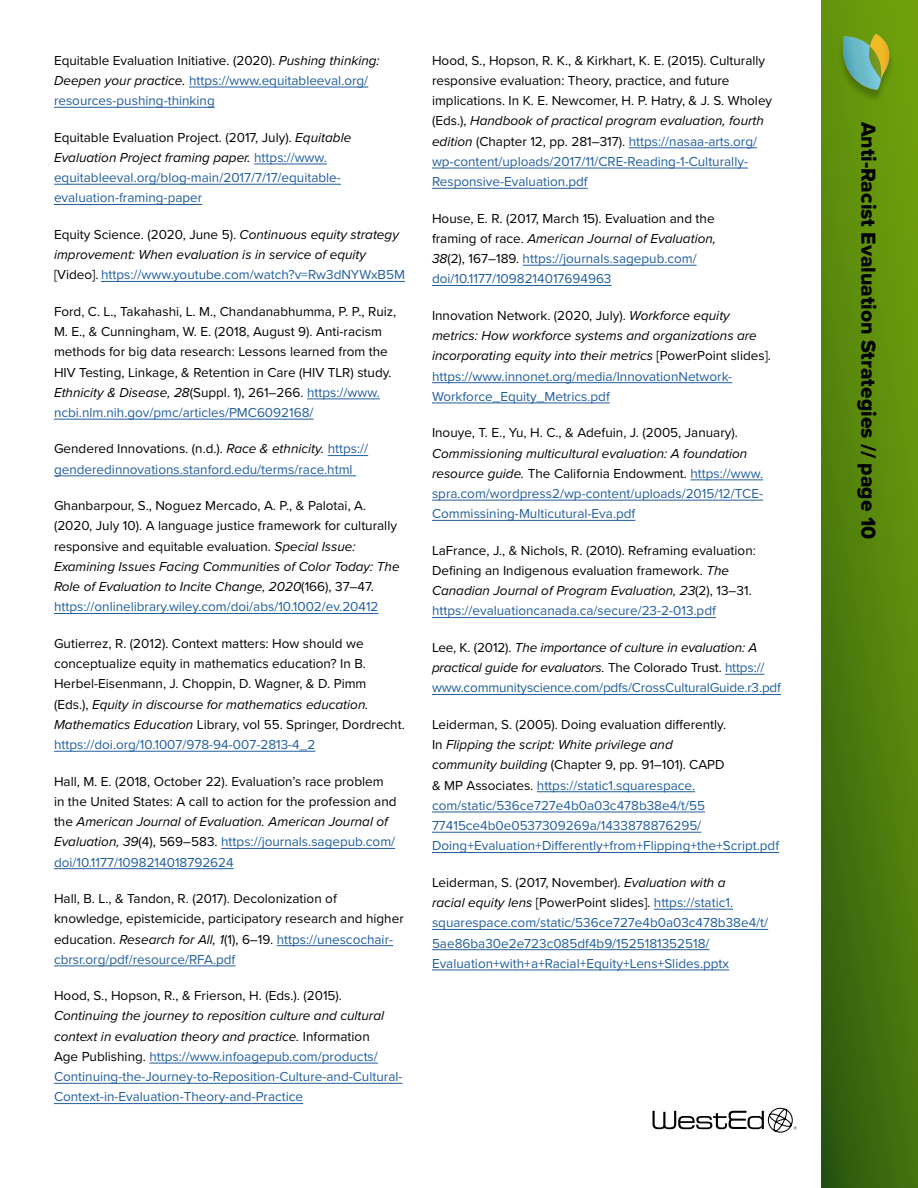
<style>
.page{position:relative;width:918px;height:1188px;background:#fff}
.page>*{position:absolute;margin:0;border:0;box-sizing:border-box;transform-origin:0 0}
.t1{font:21px "Proxima Nova Extrabld";color:#000101}
.references{font:13.5px/20.2px "Proxima Nova";color:#000101}
.references-2{font:13.5px/20.2px "Proxima Nova";color:#215e9e}
.references-3{font:italic 13.5px/20.2px "Proxima Nova";color:#000101}
.s1{color:#000101}
.s2{font-style:italic;color:#000101}
.s3{font-style:normal}
.s4{font-style:normal;color:#215e9e}
.s5{font-style:italic}
.s6{color:#215e9e}
</style>
<div class="page">
<svg style="left:652px;top:1108px;width:144px;height:25px"></svg>
<svg style="left:822px;top:0;width:96px;height:1188px;background:#51800d"></svg>
<div style="left:837px;top:35px;width:59px;height:68px;background:#000;opacity:.25"></div>
<svg style="left:841px;top:34px;width:50px;height:56px;background:#7aa663"></svg>
<hr style="left:189px;top:87px;width:179px;height:1px;background:#215e9e">
<hr style="left:54px;top:107px;width:161px;height:1px;background:#215e9e">
<hr style="left:254px;top:164px;width:73px;height:1px;background:#215e9e">
<hr style="left:54px;top:184px;width:287px;height:1px;background:#215e9e">
<hr style="left:54px;top:204px;width:148px;height:1px;background:#215e9e">
<hr style="left:101px;top:281px;width:304px;height:1px;background:#215e9e">
<hr style="left:307px;top:399px;width:73px;height:1px;background:#215e9e">
<hr style="left:54px;top:419px;width:260px;height:1px;background:#215e9e">
<hr style="left:328px;top:455px;width:40px;height:1px;background:#215e9e">
<hr style="left:54px;top:475px;width:302px;height:1px;background:#215e9e">
<hr style="left:54px;top:613px;width:325px;height:1px;background:#215e9e">
<hr style="left:54px;top:751px;width:261px;height:1px;background:#215e9e">
<hr style="left:221px;top:848px;width:174px;height:1px;background:#215e9e">
<hr style="left:54px;top:868px;width:180px;height:1px;background:#215e9e">
<hr style="left:277px;top:945px;width:116px;height:1px;background:#215e9e">
<hr style="left:54px;top:966px;width:181px;height:1px;background:#215e9e">
<hr style="left:149px;top:1063px;width:229px;height:1px;background:#215e9e">
<hr style="left:54px;top:1083px;width:349px;height:1px;background:#215e9e">
<hr style="left:54px;top:1103px;width:249px;height:1px;background:#215e9e">
<hr style="left:629px;top:147px;width:128px;height:1px;background:#215e9e">
<hr style="left:432px;top:168px;width:316px;height:1px;background:#215e9e">
<hr style="left:432px;top:188px;width:156px;height:1px;background:#215e9e">
<hr style="left:523px;top:265px;width:174px;height:1px;background:#215e9e">
<hr style="left:432px;top:285px;width:180px;height:1px;background:#215e9e">
<hr style="left:432px;top:382px;width:300px;height:1px;background:#215e9e">
<hr style="left:432px;top:403px;width:178px;height:1px;background:#215e9e">
<hr style="left:690px;top:480px;width:73px;height:1px;background:#215e9e">
<hr style="left:432px;top:500px;width:331px;height:1px;background:#215e9e">
<hr style="left:432px;top:520px;width:203px;height:1px;background:#215e9e">
<hr style="left:432px;top:617px;width:284px;height:1px;background:#215e9e">
<hr style="left:725px;top:674px;width:40px;height:1px;background:#215e9e">
<hr style="left:432px;top:694px;width:349px;height:1px;background:#215e9e">
<hr style="left:537px;top:791px;width:158px;height:1px;background:#215e9e">
<hr style="left:432px;top:812px;width:273px;height:1px;background:#215e9e">
<hr style="left:432px;top:832px;width:269px;height:1px;background:#215e9e">
<hr style="left:432px;top:852px;width:347px;height:1px;background:#215e9e">
<hr style="left:654px;top:909px;width:79px;height:1px;background:#215e9e">
<hr style="left:432px;top:929px;width:336px;height:1px;background:#215e9e">
<hr style="left:432px;top:949px;width:278px;height:1px;background:#215e9e">
<hr style="left:432px;top:970px;width:297px;height:1px;background:#215e9e">
<p class="references-2" style="left:54px;top:49px;width:327px"><span class="s1">Equitable Evaluation Initiative. (2020).</span> <span class="s2">Pushing thinking:<br>Deepen your practice.</span> https://www.equitableeval.org/ resources-pushing-thinking</p>
<p class="references-2" style="left:54px;top:126px;width:299px"><span class="s1">Equitable Evaluation Project. (2017, July).</span> <span class="s2">Equitable Evaluation Project framing paper.</span> https://www. equitableeval.org/blog-main/2017/7/17/equitable&shy;evaluation-framing-paper</p>
<p class="references-3" style="left:54px;top:224px;width:352px"><span class="s3">Equity Science. (2020, June 5).</span> Continuous equity strategy improvement: When evaluation is in service of equity <span class="s3">[Video].</span> <span class="s4">https://www.youtube.com/watch?v=Rw3dNYWxB5M</span></p>
<p class="references" style="left:54px;top:301px;width:344px">Ford, C. L., Takahashi, L. M., Chandanabhumma, P. P., Ruiz, M. E., &amp; Cunningham, W. E. (2018, August 9). Anti-racism methods for big data research: Lessons learned from the HIV Testing, Linkage, &amp; Retention in Care (HIV TLR) study.<br><span class="s5">Ethnicity &amp; Disease, 28</span>(Suppl. 1), 261–266. <span class="s6">https://www. ncbi.nlm.nih.gov/pmc/articles/PMC6092168/</span></p>
<p class="references-2" style="left:54px;top:438px;width:316px"><span class="s1">Gendered Innovations. (n.d.).</span> <span class="s2">Race &amp; ethnicity.</span> https:// genderedinnovations.stanford.edu/terms/race.html</p>
<p class="references" style="left:54px;top:495px;width:347px">Ghanbarpour, S., Noguez Mercado, A. P., &amp; Palotai, A. (2020, July 10). A language justice framework for culturally responsive and equitable evaluation. <span class="s5">Special Issue:<br>Examining Issues Facing Communities of Color Today: The Role of Evaluation to Incite Change, 2020</span>(166), 37–47. <span class="s6">https://onlinelibrary.wiley.com/doi/abs/10.1002/ev.20412</span></p>
<p class="references" style="left:54px;top:633px;width:352px">Gutierrez, R. (2012). Context matters: How should we conceptualize equity in mathematics education? In B.<br>Herbel-Eisenmann, J. Choppin, D. Wagner, &amp; D. Pimm<br>(Eds.), <span class="s5">Equity in discourse for mathematics education.<br>Mathematics Education</span> Library, vol 55. Springer, Dordrecht. <span class="s6">https://doi.org/10.1007/978-94-007-2813-4_2</span></p>
<p class="references" style="left:54px;top:770px;width:344px">Hall, M. E. (2018, October 22). Evaluation’s race problem in the United States: A call to action for the profession and the <span class="s5">American Journal of Evaluation. American Journal of Evaluation, 39</span>(4), 569–583. <span class="s6">https://journals.sagepub.com/ doi/10.1177/1098214018792624</span></p>
<p class="references" style="left:54px;top:888px;width:351px">Hall, B. L., &amp; Tandon, R. (2017). Decolonization of knowledge, epistemicide, participatory research and higher education. <span class="s5">Research for All, 1</span>(1), 6–19. <span class="s6">https://unescochair&shy;cbrsr.org/pdf/resource/RFA.pdf</span></p>
<p class="references-2" style="left:54px;top:985px;width:350px"><span class="s1">Hood, S., Hopson, R., &amp; Frierson, H. (Eds.). (2015).<br></span><span class="s2">Continuing the journey to reposition culture and cultural context in evaluation theory and practice.</span> <span class="s1">Information<br>Age Publishing.</span> https://www.infoagepub.com/products/ Continuing-the-Journey-to-Reposition-Culture-and-Cultural-Context-in-Evaluation-Theory-and-Practice</p>
<p class="references" style="left:432px;top:49px;width:342px">Hood, S., Hopson, R. K., &amp; Kirkhart, K. E. (2015). Culturally responsive evaluation: Theory, practice, and future implications. In K. E. Newcomer, H. P. Hatry, &amp; J. S. Wholey (Eds.), <span class="s5">Handbook of practical program evaluation, fourth edition</span> (Chapter 12, pp. 281–317). <span class="s6">https://nasaa-arts.org/ wp-content/uploads/2017/11/CRE-Reading-1-Culturally-Responsive-Evaluation.pdf</span></p>
<p class="references" style="left:432px;top:207px;width:285px">House, E. R. (2017, March 15). Evaluation and the framing of race. <span class="s5">American Journal of Evaluation, 38</span>(2), 167–189. <span class="s6">https://journals.sagepub.com/ doi/10.1177/1098214017694963</span></p>
<p class="references-3" style="left:432px;top:305px;width:341px"><span class="s3">Innovation Network. (2020, July).</span> Workforce equity metrics: How workforce systems and organizations are incorporating equity into their metrics <span class="s3">[PowerPoint slides]. </span><span class="s4">https://www.innonet.org/media/InnovationNetwork-Workforce_Equity_Metrics.pdf</span></p>
<p class="references-2" style="left:432px;top:422px;width:333px"><span class="s1">Inouye, T. E., Yu, H. C., &amp; Adefuin, J. (2005, January).<br></span><span class="s2">Commissioning multicultural evaluation: A foundation resource guide.</span> <span class="s1">The California Endowment.</span> https://www. spra.com/wordpress2/wp-content/uploads/2015/12/TCE-Commissining-Multicutural-Eva.pdf</p>
<p class="references" style="left:432px;top:540px;width:325px">LaFrance, J., &amp; Nichols, R. (2010). Reframing evaluation:<br>Defining an Indigenous evaluation framework. <span class="s5">The Canadian Journal of Program Evaluation, 23</span>(2), 13–31. <span class="s6">https://evaluationcanada.ca/secure/23-2-013.pdf</span></p>
<p class="references-3" style="left:432px;top:637px;width:351px"><span class="s3">Lee, K. (2012).</span> The importance of culture in evaluation: A practical guide for evaluators. <span class="s3">The Colorado Trust.</span> <span class="s4">https:// www.communityscience.com/pdfs/CrossCulturalGuide.r3.pdf</span></p>
<p class="references-2" style="left:432px;top:714px;width:349px"><span class="s1">Leiderman, S. (2005). Doing evaluation differently.<br>In</span> <span class="s2">Flipping the script: White privilege and<br>community building</span> <span class="s1">(Chapter 9, pp. 91–101). CAPD<br>&amp; MP Associates.</span> https://static1.squarespace. com/static/536ce727e4b0a03c478b38e4/t/55<br>77415ce4b0e0537309269a/1433878876295/ Doing+Evaluation+Differently+from+Flipping+the+Script.pdf</p>
<p class="references-2" style="left:432px;top:872px;width:338px"><span class="s1">Leiderman, S. (2017, November).</span> <span class="s2">Evaluation with a<br>racial equity lens</span> <span class="s1">[PowerPoint slides].</span> https://static1. squarespace.com/static/536ce727e4b0a03c478b38e4/t/ 5ae86ba30e2e723c085df4b9/1525181352518/ Evaluation+with+a+Racial+Equity+Lens+Slides.pptx</p>
<h1 class="t1" style="left:884px;top:122px;width:419px;rotate:90deg">Anti-Racist Evaluation Strategies // page 10</h1>
</div>
